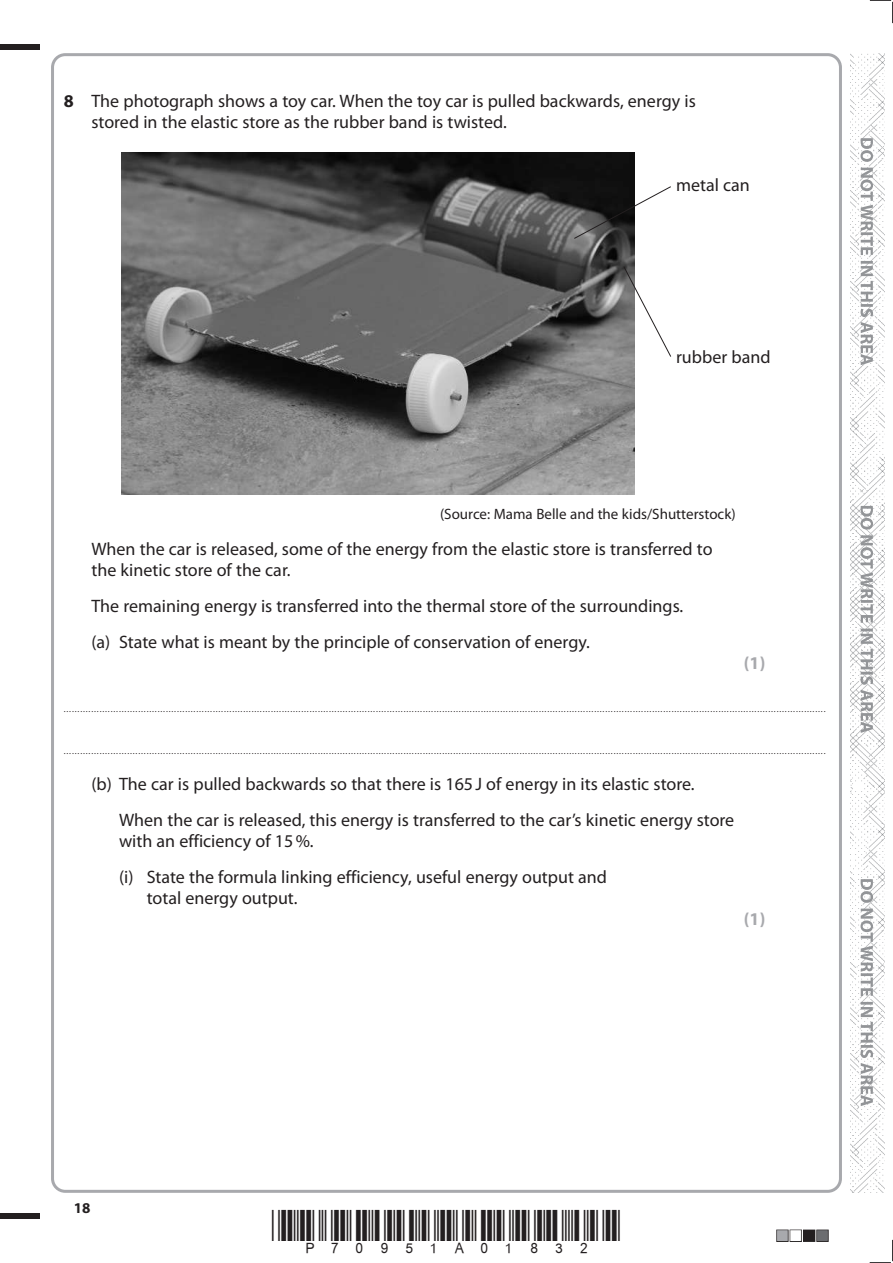
<style>
.page{position:relative;width:893px;height:1263px;background:#fff}
.page>*{position:absolute;margin:0;border:0;box-sizing:border-box;transform-origin:0 0}
.t1{font:18px/36px "Myriad Pro";color:#231f20}
.t2{font:700 18px "Myriad Pro";color:#a8a9ad}
.t3{font:15px "Myriad Pro";color:#231f20}
.t4{font:700 15px "Myriad Pro";color:#231f20}
.t5{font:9px "Myriad Pro";color:#231f20}
.s1{font-weight:700}
</style>
<div class="page">
<div style="left:0;top:44px;width:40px;height:5px;background:#231f20"></div>
<div style="left:0;top:1214px;width:40px;height:5px;background:#231f20"></div>
<svg style="left:870px;top:0;width:23px;height:23px"></svg>
<svg style="left:870px;top:1240px;width:23px;height:23px"></svg>
<img style="left:850px;top:53px;width:34px;height:1140px">
<svg style="left:860px;top:138px;width:13px;height:968px"></svg>
<img style="left:122px;top:153px;width:512px;height:342px">
<svg style="left:573px;top:186px;width:98px;height:53px"></svg>
<svg style="left:623px;top:266px;width:49px;height:92px"></svg>
<p class="t1" style="left:91px;top:90px;width:606px;line-height:21px;text-indent:-28px"><span class="s1">8</span> The photograph shows a toy car. When the toy car is pulled backwards, energy is stored in the elastic store as the rubber band is twisted.</p>
<p class="t1" style="left:676px;top:167px;width:75px">metal can</p>
<p class="t1" style="left:676px;top:339px;width:96px">rubber band</p>
<p class="t3" style="left:440px;top:505px;width:297px">(Source: Mama Belle and the kids/Shutterstock)</p>
<p class="t1" style="left:91px;top:538px;width:623px;line-height:21px">When the car is released, some of the energy from the elastic store is transferred to the kinetic store of the car.</p>
<p class="t1" style="left:91px;top:588px;width:593px">The remaining energy is transferred into the thermal store of the surroundings. (a) State what is meant by the principle of conservation of energy.</p>
<p class="t2" style="left:744px;top:651px;width:23px">(1)</p>
<p class="t5" style="left:64px;top:703px;width:763px">....................................................................................................................................................................................................................................................................................</p>
<p class="t5" style="left:64px;top:745px;width:763px">....................................................................................................................................................................................................................................................................................</p>
<p class="t1" style="left:119px;top:765px;width:617px;text-indent:-28px">(b) The car is pulled backwards so that there is 165J of energy in its elastic store.<br>When the car is released, this energy is transferred to the car’s kinetic energy store</p>
<p class="t1" style="left:119px;top:822px;width:489px">with an efficiency of 15%.<br>(i) State the formula linking efficiency, useful energy output and</p>
<p class="t1" style="left:147px;top:879px;width:152px">total energy output.</p>
<p class="t2" style="left:744px;top:907px;width:23px">(1)</p>
<p class="t4" style="left:74px;top:1198px;width:18px">18</p>
</div>
